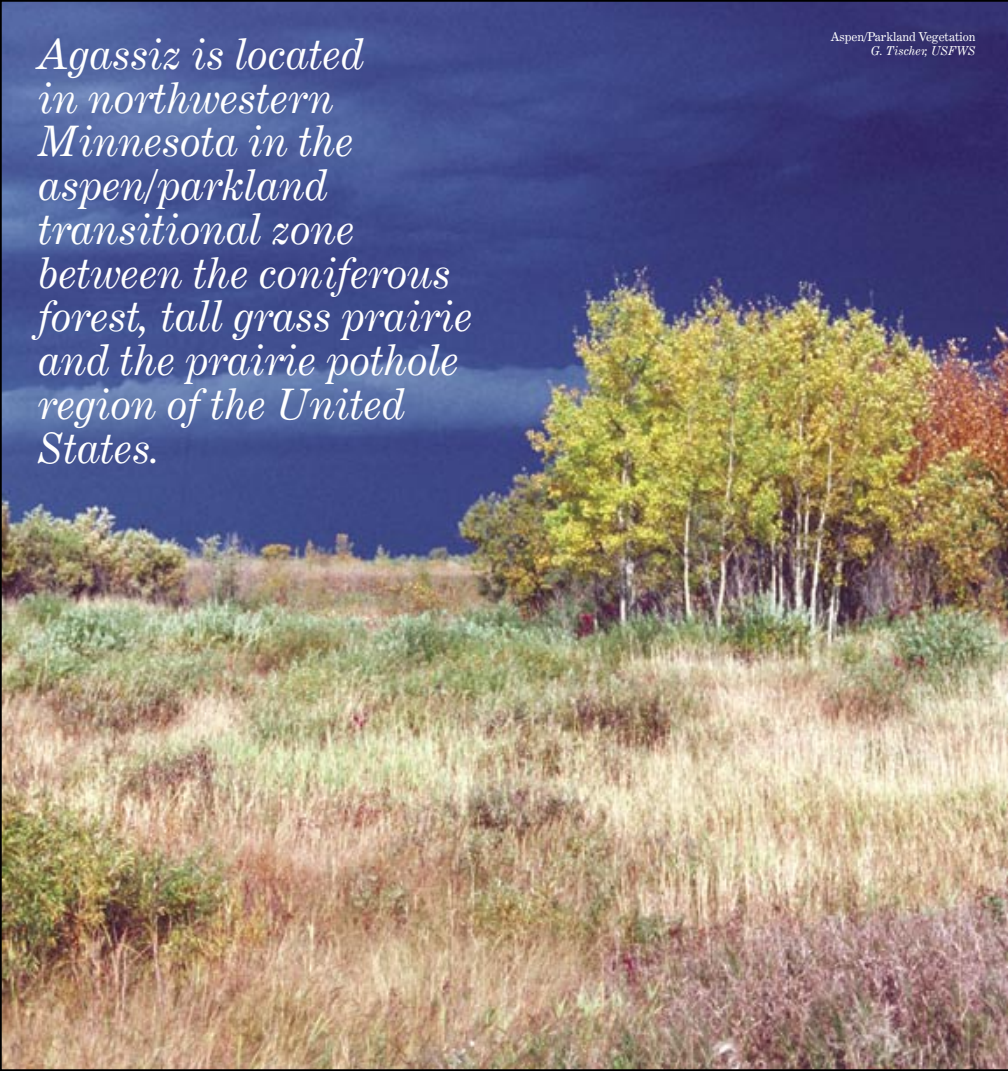
<style>
.page{position:relative;width:1008px;height:1071px;background:#fff}
.page>*{position:absolute;margin:0;border:0;box-sizing:border-box;transform-origin:0 0}
.t1{font:italic 42px/43.8px "Century Expanded BT";color:#fff}
.t2{font:12.25px "Century Expanded BT";color:#fff}
.t3{font:italic 12.25px "Century Expanded BT";color:#fff}
</style>
<div class="page">
<img style="left:0;top:0;width:1008px;height:1071px">
<p class="t1" style="left:38px;top:31px;width:436px">Agassiz is located<br>in northwestern<br>Minnesota in the aspen/parkland transitional zone between the coniferous forest, tall grass prairie and the prairie pothole region of the United<br>States.</p>
<p class="t2" style="left:831px;top:29px;width:146px">Aspen/Parkland Vegetation</p>
<p class="t3" style="left:871px;top:43px;width:106px">G. Tischer, USFWS</p>
</div>
